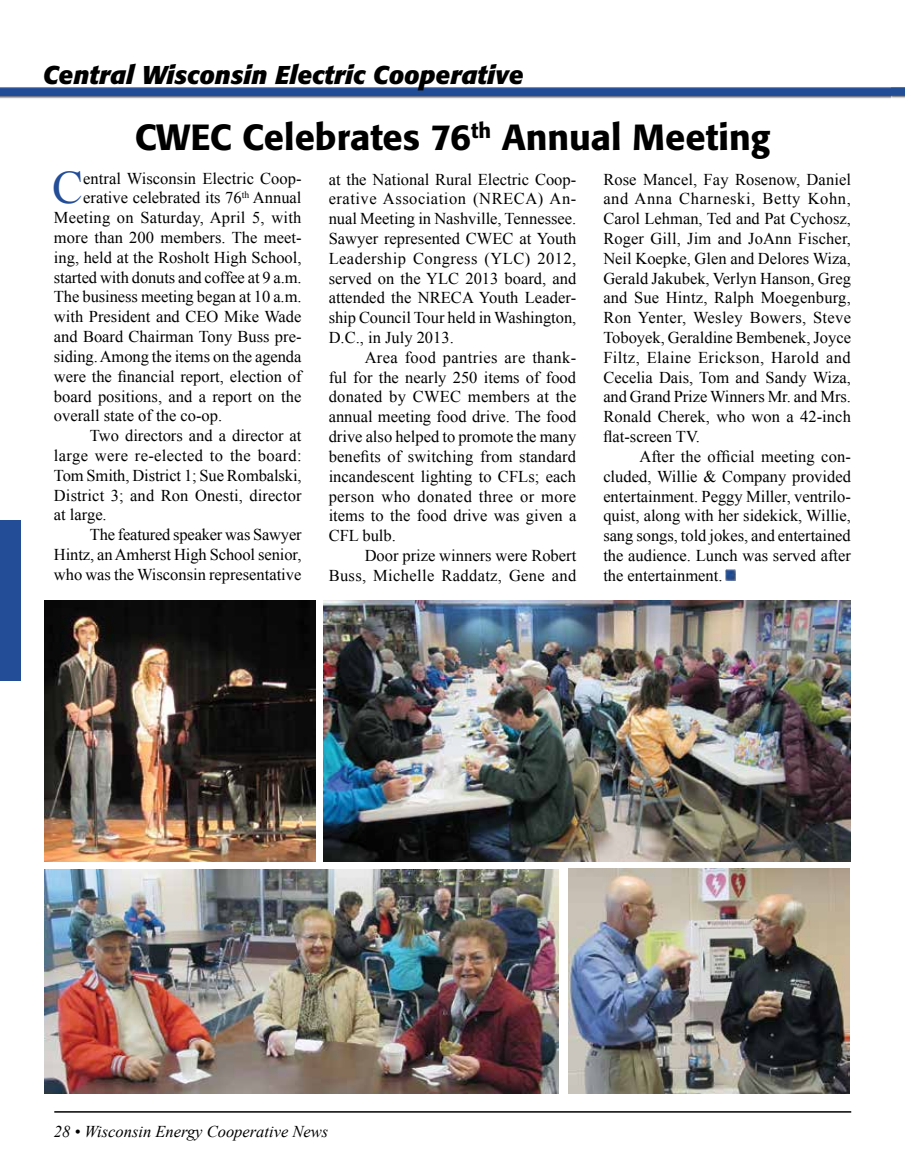
<style>
.page{position:relative;width:905px;height:1175px;background:#fff}
.page>*{position:absolute;margin:0;border:0;box-sizing:border-box;transform-origin:0 0}
.t1{font:46.35px "Times New Roman";color:#234d97}
.t2{font:500 36px "Formata";color:#000}
.t3{font:italic 700 25.5px "Formata";color:#000}
.t4{font:16.5px "Times New Roman";color:#000}
.t5{font:16.5px "Times New Roman";letter-spacing:.02em;color:#000}
.t6{font:16.5px "Times New Roman";letter-spacing:.025em;color:#000}
.t7{font:italic 16.5px "Times New Roman";color:#000}
.t8{font:16.5px "Times New Roman";letter-spacing:.03em;color:#000}
.t9{font:16.5px "Times New Roman";letter-spacing:.035em;color:#000}
</style>
<div class="page">
<img style="left:0;top:87px;width:891px;height:12px">
<hr style="left:54px;top:1111px;width:797px;height:1px;background:#000">
<div style="left:0;top:520px;width:20px;height:160px;background:#234d97"></div>
<img style="left:891px;top:87px;width:13px;height:11px">
<img style="left:569px;top:869px;width:280px;height:225px">
<img style="left:45px;top:869px;width:513px;height:224px">
<img style="left:324px;top:600px;width:526px;height:261px">
<img style="left:45px;top:600px;width:270px;height:261px">
<svg style="left:725px;top:570px;width:10px;height:10px"></svg>
<p class="t3" style="left:43px;top:59px;width:482px">Central Wisconsin Electric Cooperative</p>
<p class="t2" style="left:135px;top:115px;width:637px">CWEC Celebrates 76<sup>th</sup> Annual Meeting</p>
<p class="t4" style="left:603px;top:168px;width:249px">Rose Mancel, Fay Rosenow, Daniel</p>
<p class="t9" style="left:603px;top:188px;width:249px">and Anna Charneski, Betty Kohn,</p>
<p class="t4" style="left:603px;top:207px;width:249px">Carol Lehman, Ted and Pat Cychosz,</p>
<p class="t4" style="left:603px;top:227px;width:249px">Roger Gill, Jim and JoAnn Fischer,</p>
<p class="t4" style="left:603px;top:247px;width:249px">Neil Koepke, Glen and Delores Wiza,</p>
<p class="t4" style="left:603px;top:267px;width:249px">Gerald Jakubek, Verlyn Hanson, Greg</p>
<p class="t4" style="left:603px;top:287px;width:249px">and Sue Hintz, Ralph Moegenburg,</p>
<p class="t5" style="left:603px;top:306px;width:249px">Ron Yenter, Wesley Bowers, Steve</p>
<p class="t4" style="left:603px;top:326px;width:249px">Toboyek, Geraldine Bembenek, Joyce</p>
<p class="t6" style="left:603px;top:346px;width:249px">Filtz, Elaine Erickson, Harold and</p>
<p class="t4" style="left:603px;top:366px;width:249px">Cecelia Dais, Tom and Sandy Wiza,</p>
<p class="t4" style="left:603px;top:386px;width:249px">and Grand Prize Winners Mr. and Mrs.</p>
<p class="t4" style="left:603px;top:405px;width:249px">Ronald Cherek, who won a 42-inch</p>
<p class="t4" style="left:603px;top:425px;width:98px">flat-screen TV.</p>
<p class="t4" style="left:639px;top:445px;width:213px">After the official meeting con-</p>
<p class="t4" style="left:603px;top:465px;width:249px">cluded, Willie &amp; Company provided</p>
<p class="t4" style="left:603px;top:485px;width:249px">entertainment. Peggy Miller, ventrilo-</p>
<p class="t4" style="left:603px;top:504px;width:249px">quist, along with her sidekick, Willie,</p>
<p class="t4" style="left:603px;top:524px;width:249px">sang songs, told jokes, and entertained</p>
<p class="t4" style="left:603px;top:544px;width:249px">the audience. Lunch was served after</p>
<p class="t4" style="left:603px;top:564px;width:121px">the entertainment.</p>
<p class="t1" style="left:52px;top:157px;width:32px">C</p>
<p class="t4" style="left:83px;top:167px;width:220px">entral Wisconsin Electric Coop-</p>
<p class="t4" style="left:328px;top:168px;width:249px">at the National Rural Electric Coop-</p>
<p class="t8" style="left:328px;top:188px;width:249px">erative Association (NRECA) An-</p>
<p class="t4" style="left:328px;top:208px;width:249px">nual Meeting in Nashville, Tennessee.</p>
<p class="t4" style="left:328px;top:227px;width:249px">Sawyer represented CWEC at Youth</p>
<p class="t6" style="left:328px;top:247px;width:249px">Leadership Congress (YLC) 2012,</p>
<p class="t4" style="left:328px;top:267px;width:249px">served on the YLC 2013 board, and</p>
<p class="t4" style="left:328px;top:287px;width:249px">attended the NRECA Youth Leader-</p>
<p class="t4" style="left:328px;top:307px;width:249px">ship Council Tour held in Washington,</p>
<p class="t4" style="left:328px;top:326px;width:127px">D.C., in July 2013.</p>
<p class="t5" style="left:364px;top:346px;width:213px">Area food pantries are thank-</p>
<p class="t4" style="left:328px;top:366px;width:249px">ful for the nearly 250 items of food</p>
<p class="t4" style="left:328px;top:386px;width:249px">donated by CWEC members at the</p>
<p class="t4" style="left:328px;top:406px;width:249px">annual meeting food drive. The food</p>
<p class="t4" style="left:328px;top:425px;width:249px">drive also helped to promote the many</p>
<p class="t4" style="left:328px;top:445px;width:249px">benefits of switching from standard</p>
<p class="t4" style="left:328px;top:465px;width:249px">incandescent lighting to CFLs; each</p>
<p class="t5" style="left:328px;top:485px;width:249px">person who donated three or more</p>
<p class="t4" style="left:328px;top:505px;width:249px">items to the food drive was given a</p>
<p class="t4" style="left:328px;top:524px;width:69px">CFL bulb.</p>
<p class="t4" style="left:364px;top:544px;width:213px">Door prize winners were Robert</p>
<p class="t5" style="left:328px;top:564px;width:249px">Buss, Michelle Raddatz, Gene and</p>
<p class="t4" style="left:83px;top:187px;width:220px">erative celebrated its 76<sup>th</sup> Annual</p>
<p class="t4" style="left:54px;top:207px;width:249px">Meeting on Saturday, April 5, with</p>
<p class="t4" style="left:54px;top:226px;width:249px">more than 200 members. The meet-</p>
<p class="t4" style="left:54px;top:246px;width:249px">ing, held at the Rosholt High School,</p>
<p class="t4" style="left:54px;top:266px;width:249px">started with donuts and coffee at 9 a.m.</p>
<p class="t4" style="left:54px;top:286px;width:249px">The business meeting began at 10 a.m.</p>
<p class="t4" style="left:54px;top:306px;width:249px">with President and CEO Mike Wade</p>
<p class="t4" style="left:54px;top:325px;width:249px">and Board Chairman Tony Buss pre-</p>
<p class="t4" style="left:54px;top:345px;width:249px">siding. Among the items on the agenda</p>
<p class="t4" style="left:54px;top:365px;width:249px">were the financial report, election of</p>
<p class="t4" style="left:54px;top:385px;width:249px">board positions, and a report on the</p>
<p class="t4" style="left:54px;top:405px;width:170px">overall state of the co-op.</p>
<p class="t4" style="left:90px;top:424px;width:213px">Two directors and a director at</p>
<p class="t5" style="left:54px;top:444px;width:249px">large were re-elected to the board:</p>
<p class="t4" style="left:54px;top:464px;width:249px">Tom Smith, District 1; Sue Rombalski,</p>
<p class="t4" style="left:54px;top:484px;width:249px">District 3; and Ron Onesti, director</p>
<p class="t4" style="left:54px;top:504px;width:54px">at large.</p>
<p class="t4" style="left:90px;top:523px;width:213px">The featured speaker was Sawyer</p>
<p class="t4" style="left:54px;top:543px;width:249px">Hintz, an Amherst High School senior,</p>
<p class="t4" style="left:54px;top:563px;width:249px">who was the Wisconsin representative</p>
<p class="t7" style="left:54px;top:1120px;width:276px">28 • Wisconsin Energy Cooperative News</p>
</div>
